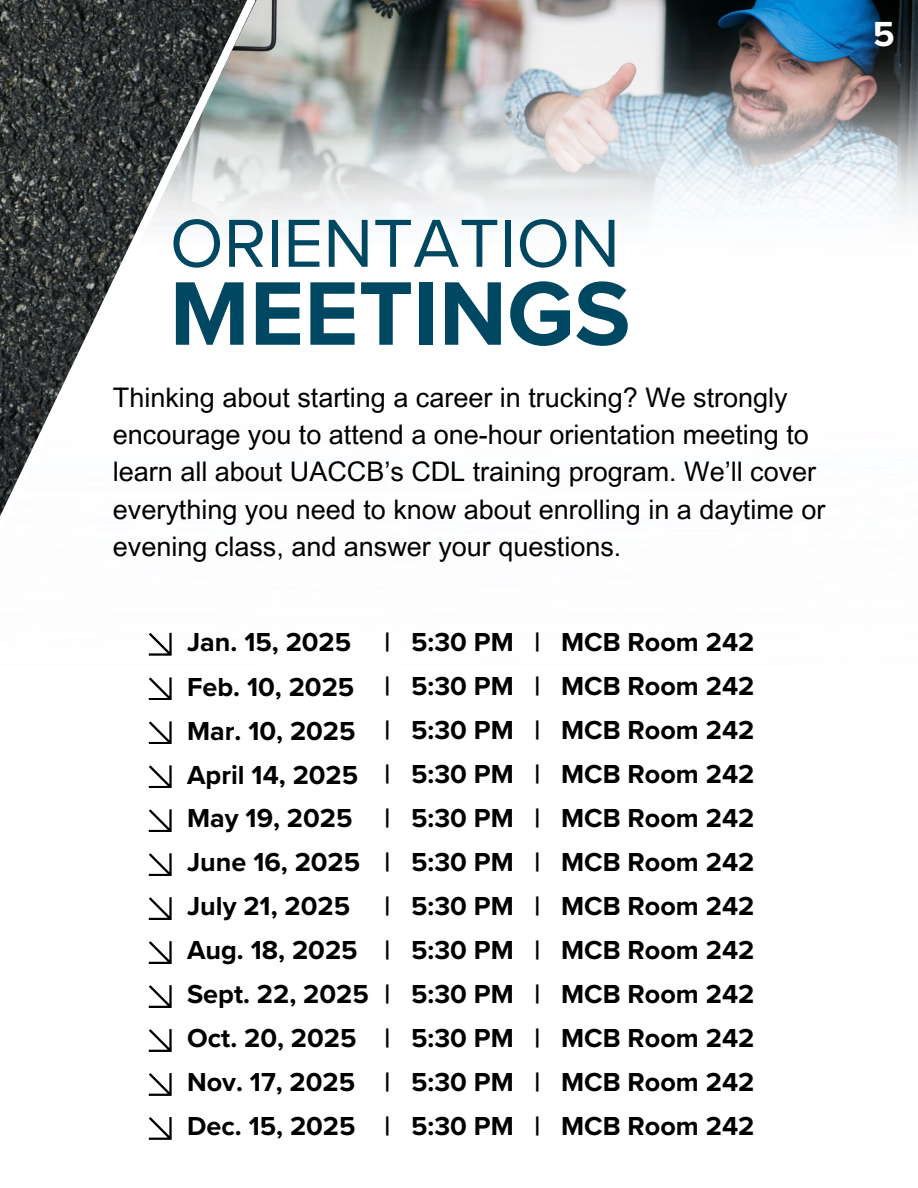
<style>
.page{position:relative;width:918px;height:1188px;background:#fff}
.page>*{position:absolute;margin:0;border:0;box-sizing:border-box;transform-origin:0 0}
.t1{font:700 93.6px "Proxima Nova";color:#004761}
.t2{font:70.35px "Proxima Nova";color:#004761}
.t3{font:700 36.15px "Proxima Nova";color:#fff}
.t4{font:700 27px/44px "Proxima Nova";color:#000}
.t5{font:27px/37.2px "Arial MT Pro";color:#000}
</style>
<div class="page">
<img style="left:268px;top:0;width:650px;height:11px">
<img style="left:148px;top:11px;width:770px;height:645px">
<img style="left:148px;top:0;width:120px;height:632px">
<svg style="left:0;top:0;width:263px;height:544px"></svg>
<svg style="left:149px;top:677px;width:22px;height:23px"></svg>
<svg style="left:149px;top:765px;width:22px;height:23px"></svg>
<svg style="left:149px;top:809px;width:22px;height:23px"></svg>
<svg style="left:149px;top:853px;width:22px;height:23px"></svg>
<svg style="left:149px;top:897px;width:22px;height:23px"></svg>
<svg style="left:149px;top:985px;width:22px;height:23px"></svg>
<svg style="left:149px;top:1029px;width:22px;height:23px"></svg>
<svg style="left:149px;top:1073px;width:22px;height:23px"></svg>
<svg style="left:149px;top:1117px;width:22px;height:23px"></svg>
<svg style="left:149px;top:721px;width:22px;height:23px"></svg>
<svg style="left:149px;top:941px;width:22px;height:23px"></svg>
<svg style="left:149px;top:633px;width:22px;height:22px"></svg>
<h3 class="t3" style="left:873px;top:13px;width:23px">5</h3>
<h2 class="t2" style="left:170px;top:202px;width:452px">ORIENTATION</h2>
<h1 class="t1" style="left:170px;top:259px;width:462px">MEETINGS</h1>
<p class="t5" style="left:113px;top:383px;width:714px">Thinking about starting a career in trucking? We strongly encourage you to attend a one-hour orientation meeting to learn all about UACCB’s CDL training program. We’ll cover everything you need to know about enrolling in a daytime or evening class, and answer your questions.</p>
<p class="t4" style="left:187px;top:621px;width:166px">Jan. 15, 2025</p>
<p class="t4" style="left:187px;top:665px;width:169px">Feb. 10, 2025</p>
<p class="t4" style="left:187px;top:709px;width:170px">Mar. 10, 2025</p>
<p class="t4" style="left:187px;top:753px;width:175px">April 14, 2025<br>May 19, 2025<br>June 16, 2025<br>July 21, 2025</p>
<p class="t4" style="left:187px;top:929px;width:172px">Aug. 18, 2025</p>
<p class="t4" style="left:187px;top:973px;width:183px">Sept. 22, 2025<br>Oct. 20, 2025<br>Nov. 17, 2025<br>Dec. 15, 2025</p>
<p class="t4" style="left:385px;top:621px;width:371px">| 5:30 PM | MCB Room 242</p>
<p class="t4" style="left:385px;top:665px;width:371px;text-align:justify">| 5:30 PM | MCB Room 242 | 5:30 PM | MCB Room 242 | 5:30 PM | MCB Room 242 | 5:30 PM | MCB Room 242</p>
<p class="t4" style="left:385px;top:841px;width:371px;text-align:justify">| 5:30 PM | MCB Room 242 | 5:30 PM | MCB Room 242 | 5:30 PM | MCB Room 242 | 5:30 PM | MCB Room 242 | 5:30 PM | MCB Room 242 | 5:30 PM | MCB Room 242</p>
<p class="t4" style="left:385px;top:1105px;width:371px">| 5:30 PM | MCB Room 242</p>
</div>
